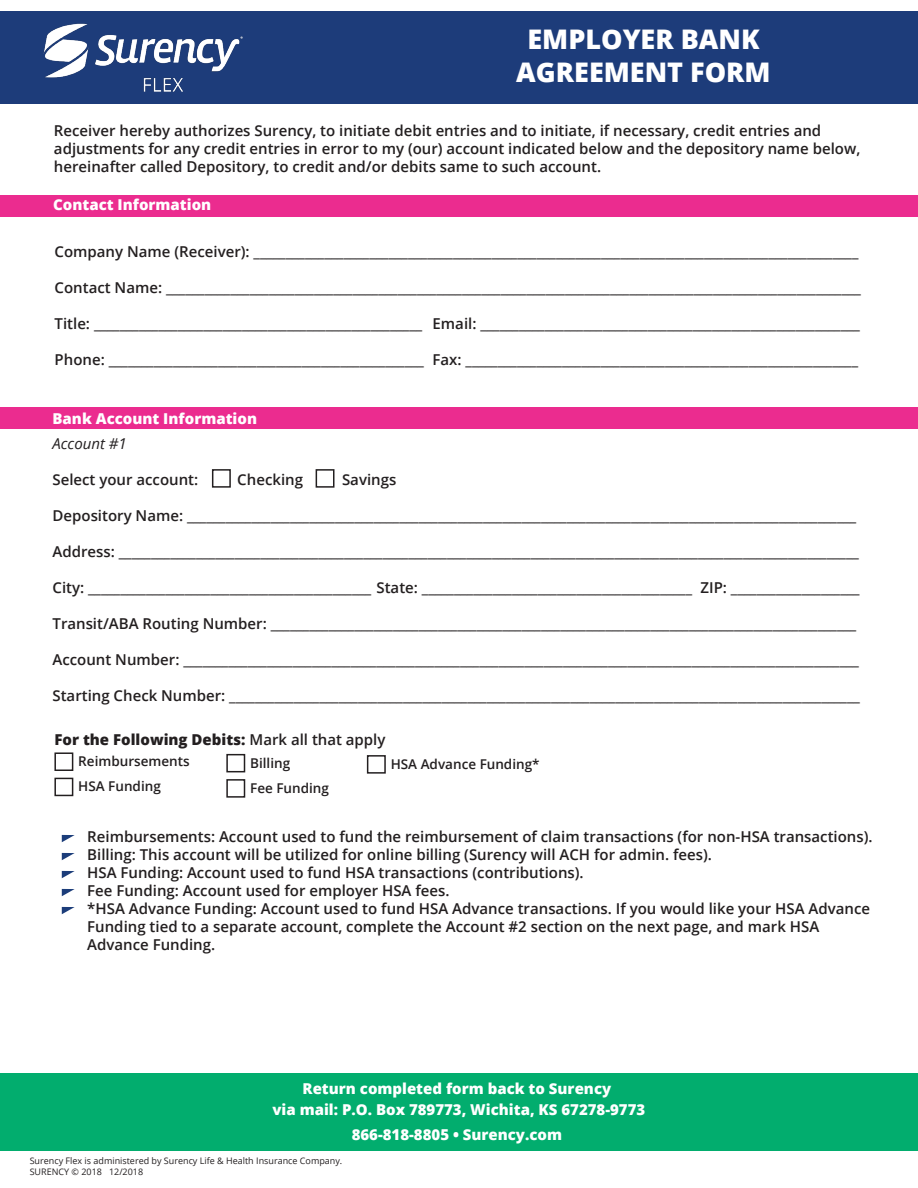
<style>
.page{position:relative;width:918px;height:1188px;background:#fff}
.page>*{position:absolute;margin:0;border:0;box-sizing:border-box;transform-origin:0 0}
.t1{font:800 27px "Open Sans";color:#fff}
.t2{font:600 15px/18px "Open Sans";color:#231f20}
.t3{font:800 15px "Open Sans";color:#fff}
.t4{font:800 15px "Open Sans";color:#231f20}
.t5{font:italic 15px "Open Sans";color:#231f20}
.t6{font:600 13.5px "Open Sans";color:#231f20}
.t7{font:9px "Open Sans";color:#231f20}
.s1{font-weight:600}
</style>
<div class="page">
<div style="left:0;top:11px;width:918px;height:93px;background:#1d3c7a"></div>
<img style="left:43px;top:23px;width:200px;height:69px">
<div style="left:0;top:1074px;width:918px;height:77px;background:#02ad6e"></div>
<div style="left:212px;top:469px;width:19px;height:19px;border:2px solid #231f20"></div>
<div style="left:316px;top:469px;width:18px;height:19px;border:2px solid #231f20"></div>
<div style="left:0;top:195px;width:918px;height:22px;background:#eb2c8f"></div>
<div style="left:1px;top:407px;width:917px;height:22px;background:#eb2c8f"></div>
<div style="left:54px;top:752px;width:19px;height:19px;border:2px solid #231f20"></div>
<div style="left:54px;top:778px;width:19px;height:18px;border:2px solid #231f20"></div>
<div style="left:226px;top:754px;width:19px;height:18px;border:2px solid #231f20"></div>
<div style="left:226px;top:779px;width:19px;height:19px;border:2px solid #231f20"></div>
<div style="left:367px;top:755px;width:19px;height:19px;border:2px solid #231f20"></div>
<svg style="left:62px;top:835px;width:13px;height:7px"></svg>
<svg style="left:62px;top:853px;width:13px;height:7px"></svg>
<svg style="left:62px;top:871px;width:13px;height:7px"></svg>
<svg style="left:62px;top:889px;width:13px;height:7px"></svg>
<svg style="left:62px;top:907px;width:13px;height:7px"></svg>
<p class="t1" style="left:527px;top:19px;width:234px">EMPLOYER BANK</p>
<p class="t1" style="left:516px;top:52px;width:256px">AGREEMENT FORM</p>
<p class="t2" style="left:54px;top:121px;width:808px">Receiver hereby authorizes Surency, to initiate debit entries and to initiate, if necessary, credit entries and adjustments for any credit entries in error to my (our) account indicated below and the depository name below, hereinafter called Depository, to credit and/or debits same to such account.</p>
<p class="t3" style="left:53px;top:193px;width:160px">Contact Information</p>
<p class="t2" style="left:55px;top:243px;width:805px">Company Name (Receiver): ______________________________________________________________________________________________</p>
<p class="t2" style="left:55px;top:279px;width:808px">Contact Name: ____________________________________________________________________________________________________________</p>
<p class="t2" style="left:55px;top:315px;width:807px">Title: ___________________________________________________ Email: ___________________________________________________________</p>
<p class="t2" style="left:55px;top:351px;width:805px">Phone: _________________________________________________ Fax: _____________________________________________________________</p>
<p class="t3" style="left:53px;top:407px;width:206px">Bank Account Information</p>
<p class="t5" style="left:53px;top:433px;width:76px">Account #1</p>
<p class="t2" style="left:53px;top:470px;width:147px">Select your account:</p>
<p class="t2" style="left:237px;top:470px;width:67px">Checking</p>
<p class="t2" style="left:342px;top:470px;width:56px">Savings</p>
<p class="t2" style="left:53px;top:506px;width:805px">Depository Name: ________________________________________________________________________________________________________</p>
<p class="t2" style="left:53px;top:542px;width:808px">Address: ___________________________________________________________________________________________________________________</p>
<p class="t2" style="left:53px;top:578px;width:809px">City: ____________________________________________ State: __________________________________________ ZIP: ____________________</p>
<p class="t2" style="left:53px;top:614px;width:805px">Transit/ABA Routing Number: ___________________________________________________________________________________________</p>
<p class="t2" style="left:53px;top:650px;width:808px">Account Number: _________________________________________________________________________________________________________</p>
<p class="t2" style="left:53px;top:686px;width:809px">Starting Check Number: __________________________________________________________________________________________________</p>
<p class="t4" style="left:54px;top:729px;width:333px">For the Following Debits: <span class="s1">Mark all that apply</span></p>
<p class="t6" style="left:78px;top:752px;width:113px">Reimbursements</p>
<p class="t6" style="left:78px;top:777px;width:84px">HSA Funding</p>
<p class="t6" style="left:250px;top:753px;width:42px">Billing</p>
<p class="t6" style="left:250px;top:779px;width:80px">Fee Funding</p>
<p class="t6" style="left:391px;top:755px;width:150px">HSA Advance Funding*</p>
<p class="t2" style="left:87px;top:828px;width:787px">Reimbursements: Account used to fund the reimbursement of claim transactions (for non-HSA transactions).<br>Billing: This account will be utilized for online billing (Surency will ACH for admin. fees).<br>HSA Funding: Account used to fund HSA transactions (contributions).<br>Fee Funding: Account used for employer HSA fees.<br>*HSA Advance Funding: Account used to fund HSA Advance transactions. If you would like your HSA Advance Funding tied to a separate account, complete the Account #2 section on the next page, and mark HSA Advance Funding.</p>
<p class="t3" style="left:303px;top:1077px;width:310px">Return completed form back to Surency</p>
<p class="t3" style="left:272px;top:1098px;width:374px">via mail: P.O. Box 789773, Wichita, KS 67278-9773</p>
<p class="t3" style="left:352px;top:1124px;width:212px">866-818-8805 • Surency.com</p>
<p class="t7" style="left:30px;top:1155px;width:314px">Surency Flex is administered by Surency Life &amp; Health Insurance Company.</p>
<p class="t7" style="left:30px;top:1166px;width:115px">SURENCY © 2018 12/2018</p>
</div>
